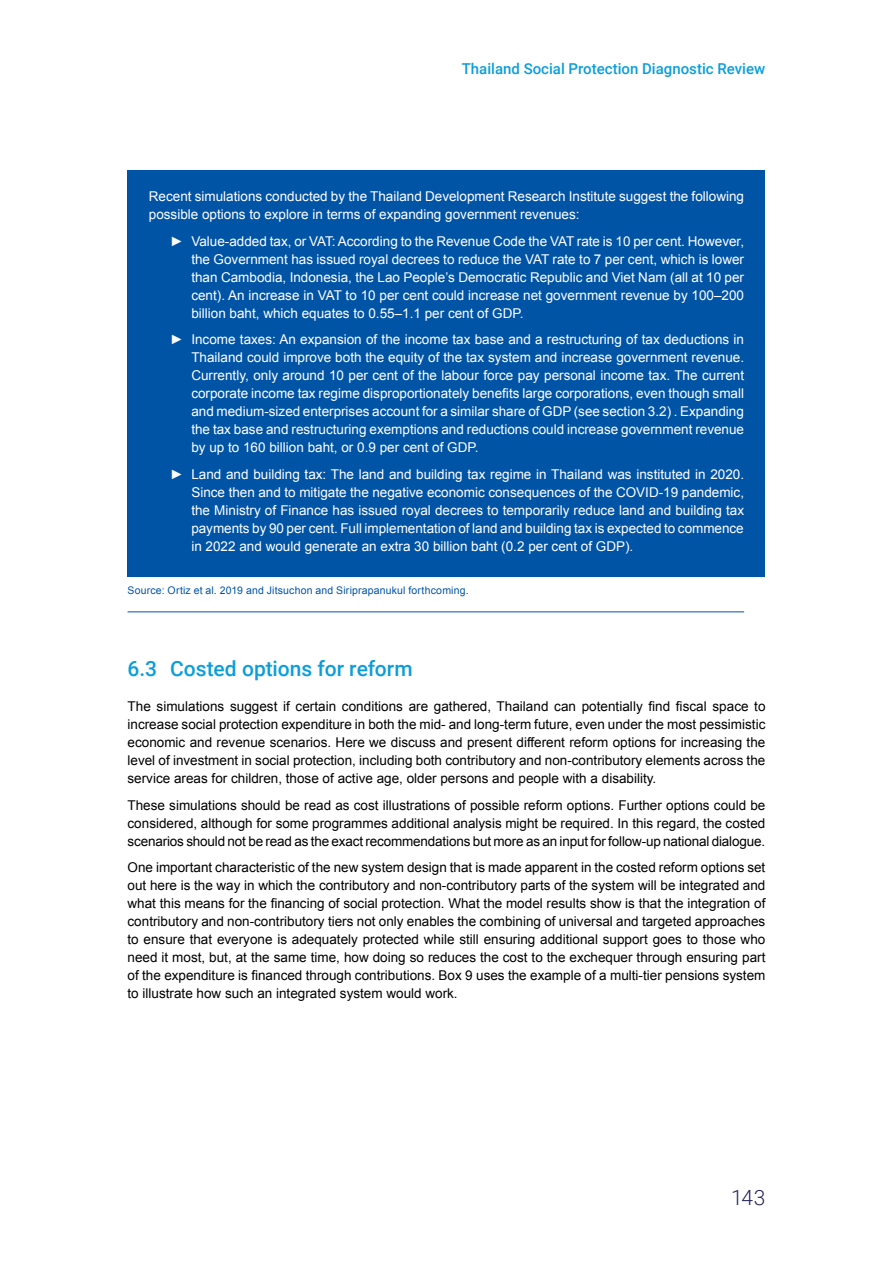
<style>
.page{position:relative;width:893px;height:1263px;background:#fff}
.page>*{position:absolute;margin:0;border:0;box-sizing:border-box;transform-origin:0 0}
.t1{font:500 21px "Roboto";color:#0c9eda}
.t2{font:300 21px "Roboto";color:#27235a}
.t3{font:500 15px "Roboto";color:#0c9eda}
.t4{font:13.5px/18px "Arial";color:#000;text-align:justify}
.t5{font:13.5px/18px "Arial";color:#fff;text-align:justify}
.t6{font:10.5px "Arial";letter-spacing:.015em;color:#0054a6}
</style>
<div class="page">
<hr style="left:128px;top:611px;width:616px;height:1px;background:#0054a6">
<div style="left:128px;top:170px;width:637px;height:406px;background:#0054a6"></div>
<p class="t3" style="left:462px;top:59px;width:305px">Thailand Social Protection Diagnostic Review</p>
<p class="t5" style="left:149px;top:188px;width:597px">Recent simulations conducted by the Thailand Development Research Institute suggest the following possible options to explore in terms of expanding government revenues:</p>
<p class="t5" style="left:191px;top:232px;width:554px;text-indent:-21px">► Value-added tax, or VAT: According to the Revenue Code the VAT rate is 10 per cent. However, the Government has issued royal decrees to reduce the VAT rate to 7 per cent, which is lower than Cambodia, Indonesia, the Lao People’s Democratic Republic and Viet Nam (all at 10 per cent). An increase in VAT to 10 per cent could increase net government revenue by 100–200 billion baht, which equates to 0.55–1.1 per cent of GDP.</p>
<p class="t5" style="left:191px;top:331px;width:554px;text-indent:-21px">► Income taxes: An expansion of the income tax base and a restructuring of tax deductions in Thailand could improve both the equity of the tax system and increase government revenue.<br>Currently, only around 10 per cent of the labour force pay personal income tax. The current corporate income tax regime disproportionately benefits large corporations, even though small and medium-sized enterprises account for a similar share of GDP (see section 3.2) . Expanding the tax base and restructuring exemptions and reductions could increase government revenue by up to 160 billion baht, or 0.9 per cent of GDP.</p>
<p class="t5" style="left:191px;top:465px;width:554px;text-indent:-21px">► Land and building tax: The land and building tax regime in Thailand was instituted in 2020.<br>Since then and to mitigate the negative economic consequences of the COVID-19 pandemic, the Ministry of Finance has issued royal decrees to temporarily reduce land and building tax payments by 90 per cent. Full implementation of land and building tax is expected to commence in 2022 and would generate an extra 30 billion baht (0.2 per cent of GDP).</p>
<p class="t6" style="left:128px;top:584px;width:342px">Source: Ortiz et al. 2019 and Jitsuchon and Siriprapanukul forthcoming.</p>
<h1 class="t1" style="left:128px;top:654px;width:287px">6.3 Costed options for reform</h1>
<p class="t4" style="left:128px;top:697px;width:639px">The simulations suggest if certain conditions are gathered, Thailand can potentially find fiscal space to increase social protection expenditure in both the mid- and long-term future, even under the most pessimistic economic and revenue scenarios. Here we discuss and present different reform options for increasing the level of investment in social protection, including both contributory and non-contributory elements across the service areas for children, those of active age, older persons and people with a disability.</p>
<p class="t4" style="left:128px;top:796px;width:639px">These simulations should be read as cost illustrations of possible reform options. Further options could be considered, although for some programmes additional analysis might be required. In this regard, the costed scenarios should not be read as the exact recommendations but more as an input for follow-up national dialogue.</p>
<p class="t4" style="left:128px;top:858px;width:639px">One important characteristic of the new system design that is made apparent in the costed reform options set out here is the way in which the contributory and non-contributory parts of the system will be integrated and what this means for the financing of social protection. What the model results show is that the integration of contributory and non-contributory tiers not only enables the combining of universal and targeted approaches to ensure that everyone is adequately protected while still ensuring additional support goes to those who need it most, but, at the same time, how doing so reduces the cost to the exchequer through ensuring part of the expenditure is financed through contributions. Box 9 uses the example of a multi-tier pensions system to illustrate how such an integrated system would work.</p>
<h1 class="t2" style="left:731px;top:1183px;width:36px">143</h1>
</div>
